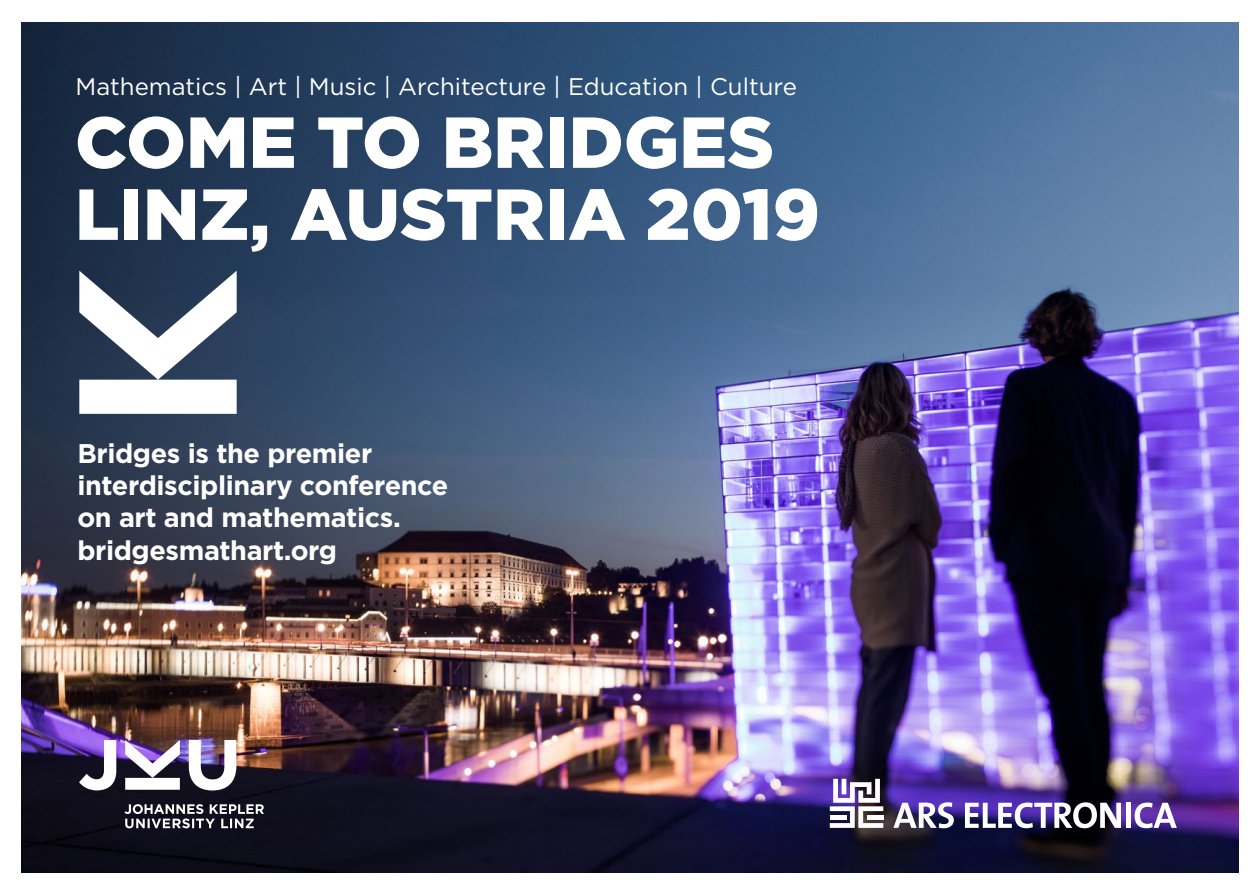
<style>
.page{position:relative;width:1259px;height:893px;background:#fff}
.page>*{position:absolute;margin:0;border:0;box-sizing:border-box;transform-origin:0 0}
.t1{font:900 72px/72px "Gotham";color:#fff}
.t2{font:700 27px/32.4px "Gotham";letter-spacing:-.015em;color:#fff}
.t3{font:24px "Gotham";color:#fff}
</style>
<div class="page">
<img style="left:22px;top:22px;width:1216px;height:851px">
<svg style="left:79px;top:271px;width:158px;height:143px"></svg>
<svg style="left:830px;top:779px;width:53px;height:49px"></svg>
<svg style="left:893px;top:802px;width:61px;height:26px"></svg>
<svg style="left:965px;top:802px;width:156px;height:26px"></svg>
<div style="left:1126px;top:803px;width:5px;height:25px;background:#fff"></div>
<svg style="left:1134px;top:802px;width:42px;height:26px"></svg>
<img style="left:79px;top:740px;width:185px;height:88px">
<p class="t3" style="left:76px;top:71px;width:722px">Mathematics | Art | Music | Architecture | Education | Culture</p>
<h1 class="t1" style="left:75px;top:106px;width:746px">COME TO BRIDGES<br>LINZ, AUSTRIA 2019</h1>
<p class="t2" style="left:77px;top:437px;width:373px">Bridges is the premier interdisciplinary conference on art and mathematics. bridgesmathart.org</p>
</div>
